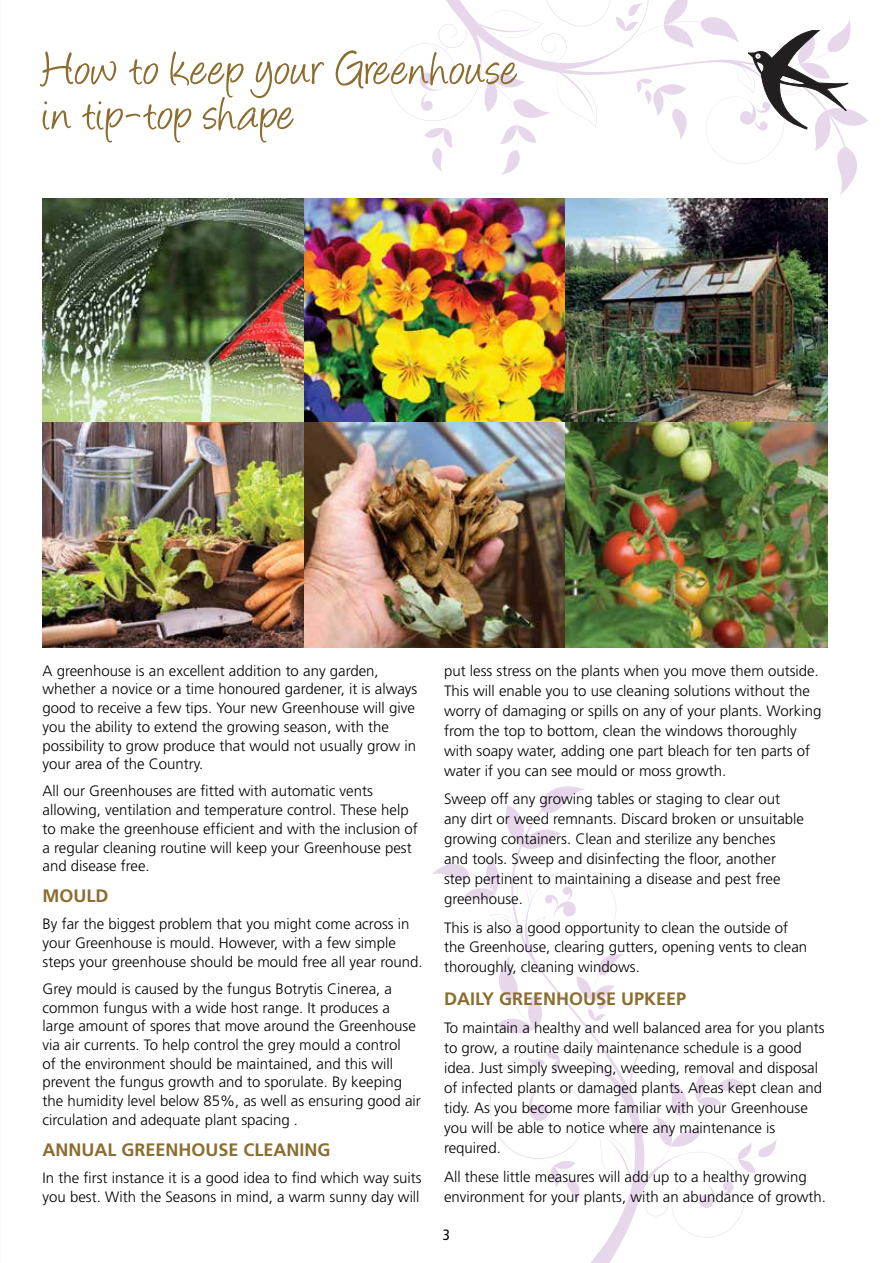
<style>
.page{position:relative;width:893px;height:1263px;background:#fff}
.page>*{position:absolute;margin:0;border:0;box-sizing:border-box;transform-origin:0 0}
.t1{font:54px/45px "Angelina";letter-spacing:.02em;color:#8b6d2f}
.t2{font:700 18px "Frutiger LT Std";color:#8b6d2f}
.t3{font:300 15px/18.8px "Frutiger LT Std";color:#000}
.t4{font:condensed 15px "Frutiger LT Std";color:#000}
</style>
<div class="page">
<svg style="left:432px;top:786px;width:345px;height:477px"></svg>
<img style="left:43px;top:198px;width:784px;height:449px">
<svg style="left:390px;top:0;width:478px;height:195px"></svg>
<h1 class="t1" style="left:43px;top:52px;width:477px">How to keep your Greenhouse in tip-top shape</h1>
<p class="t3" style="left:43px;top:661px;width:376px">A greenhouse is an excellent addition to any garden, whether a novice or a time honoured gardener, it is always good to receive a few tips. Your new Greenhouse will give you the ability to extend the growing season, with the possibility to grow produce that would not usually grow in your area of the Country.</p>
<p class="t3" style="left:43px;top:782px;width:377px">All our Greenhouses are fitted with automatic vents allowing, ventilation and temperature control. These help to make the greenhouse efficient and with the inclusion of a regular cleaning routine will keep your Greenhouse pest and disease free.</p>
<p class="t2" style="left:43px;top:885px;width:67px">MOULD</p>
<p class="t3" style="left:43px;top:915px;width:382px">By far the biggest problem that you might come across in your Greenhouse is mould. However, with a few simple steps your greenhouse should be mould free all year round.</p>
<p class="t3" style="left:43px;top:979px;width:380px">Grey mould is caused by the fungus Botrytis Cinerea, a common fungus with a wide host range. It produces a large amount of spores that move around the Greenhouse via air currents. To help control the grey mould a control<br>of the environment should be maintained, and this will prevent the fungus growth and to sporulate. By keeping the humidity level below 85%, as well as ensuring good air circulation and adequate plant spacing .</p>
<p class="t2" style="left:43px;top:1139px;width:289px">ANNUAL GREENHOUSE CLEANING</p>
<p class="t3" style="left:43px;top:1168px;width:381px">In the first instance it is a good idea to find which way suits you best. With the Seasons in mind, a warm sunny day will</p>
<p class="t3" style="left:444px;top:661px;width:379px;line-height:20px">put less stress on the plants when you move them outside.<br>This will enable you to use cleaning solutions without the worry of damaging or spills on any of your plants. Working from the top to bottom, clean the windows thoroughly with soapy water, adding one part bleach for ten parts of water if you can see mould or moss growth.</p>
<p class="t3" style="left:444px;top:789px;width:362px;line-height:20px">Sweep off any growing tables or staging to clear out any dirt or weed remnants. Discard broken or unsuitable growing containers. Clean and sterilize any benches<br>and tools. Sweep and disinfecting the floor, another step pertinent to maintaining a disease and pest free greenhouse.</p>
<p class="t3" style="left:444px;top:917px;width:365px;line-height:20px">This is also a good opportunity to clean the outside of the Greenhouse, clearing gutters, opening vents to clean thoroughly, cleaning windows.</p>
<p class="t2" style="left:444px;top:988px;width:244px">DAILY GREENHOUSE UPKEEP</p>
<p class="t3" style="left:444px;top:1018px;width:382px;line-height:20px">To maintain a healthy and well balanced area for you plants to grow, a routine daily maintenance schedule is a good idea. Just simply sweeping, weeding, removal and disposal of infected plants or damaged plants. Areas kept clean and tidy. As you become more familiar with your Greenhouse you will be able to notice where any maintenance is required.</p>
<p class="t3" style="left:444px;top:1166px;width:384px;line-height:20px">All these little measures will add up to a healthy growing environment for your plants, with an abundance of growth.</p>
<p class="t4" style="left:443px;top:1226px;width:9px">3</p>
</div>
